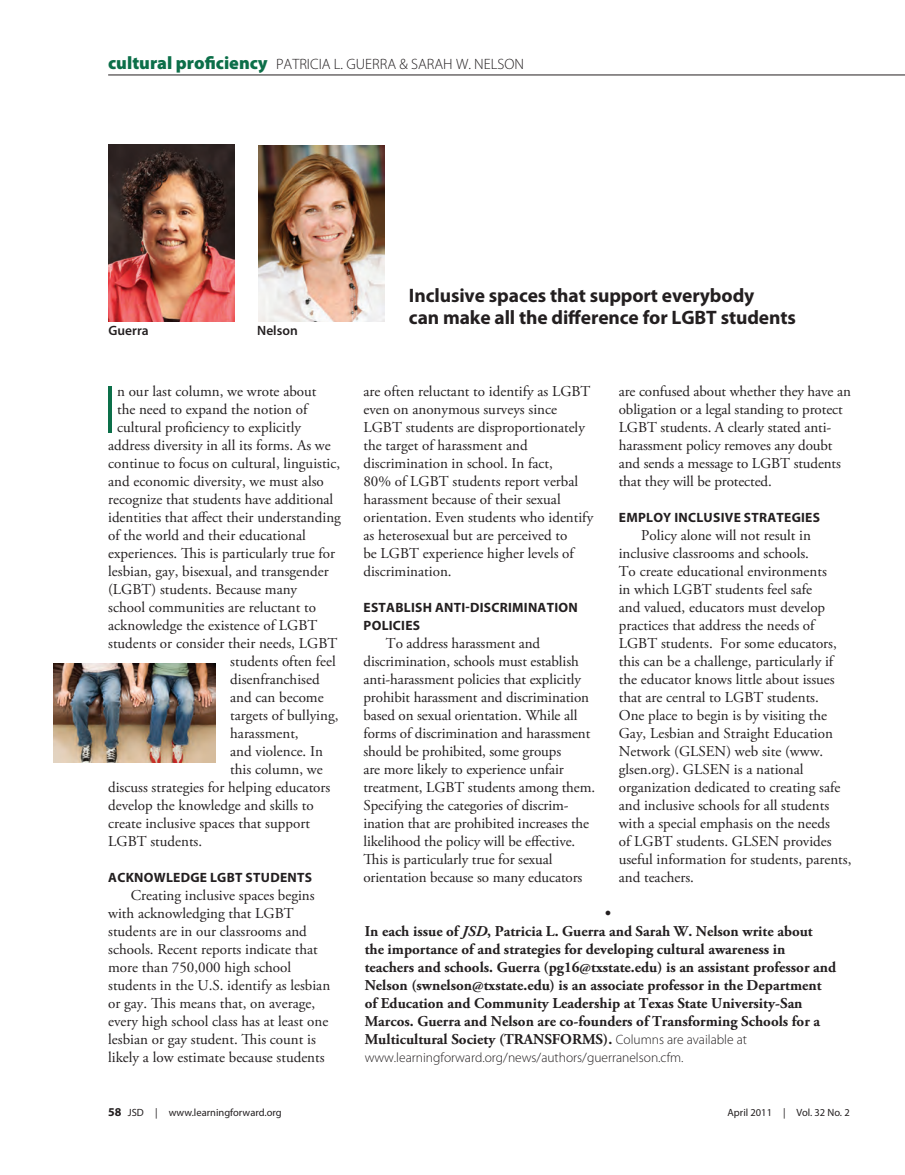
<style>
.page{position:relative;width:905px;height:1175px;background:#fff}
.page>*{position:absolute;margin:0;border:0;box-sizing:border-box;transform-origin:0 0}
.body{font:300 68.4px "Myriad Pro";color:#0c6f49}
.t1{font:700 19.5px "Myriad Pro";letter-spacing:-.005em;color:#231f20}
.body-2{font:15px/18px "Adobe Garamond Pro";color:#231f20}
.body-3{font:700 15px/18px "Adobe Garamond Pro";color:#231f20}
.t2{font:300 15px "Myriad Pro";color:#231f20}
.subhead{font:700 13.5px/18px "Myriad Pro";letter-spacing:.02em;color:#231f20}
.body-4{font:300 13.5px "Myriad Pro";color:#231f20}
.t3{font:600 13.5px "Myriad Pro";color:#231f20}
.t4{font:10.5px "Myriad Pro";color:#231f20}
.s1{font-weight:900;font-size:18px;color:#0c6f49}
.s2{font-style:italic}
.s3{font-family:"Myriad Pro";font-weight:300;font-size:13.5px}
.s4{font-weight:700;font-size:12px}
</style>
<div class="page">
<img style="left:109px;top:144px;width:126px;height:178px">
<img style="left:258px;top:146px;width:126px;height:176px">
<hr style="left:108px;top:75px;width:796px;height:1px;background:#231f20">
<img style="left:53px;top:663px;width:162px;height:99px">
<p class="t2" style="left:108px;top:56px;width:417px"><span class="s1">cultural proficiency</span> PATRICIA L. GUERRA &amp; SARAH W. NELSON</p>
<p class="t3" style="left:109px;top:322px;width:42px">Guerra</p>
<p class="t3" style="left:257px;top:323px;width:42px">Nelson</p>
<p class="body" style="left:103px;top:372px;width:16px">I</p>
<p class="body-2" style="left:117px;top:383px;width:201px">n our last column, we wrote about</p>
<p class="body-2" style="left:117px;top:401px;width:192px">the need to expand the notion of</p>
<p class="body-2" style="left:117px;top:419px;width:185px">cultural proficiency to explicitly</p>
<p class="body-2" style="left:108px;top:437px;width:224px">address diversity in all its forms. As we</p>
<p class="body-2" style="left:108px;top:455px;width:233px">continue to focus on cultural, linguistic,</p>
<p class="body-2" style="left:108px;top:473px;width:217px">and economic diversity, we must also</p>
<p class="body-2" style="left:108px;top:491px;width:227px">recognize that students have additional</p>
<p class="body-2" style="left:108px;top:509px;width:234px">identities that affect their understanding</p>
<p class="body-2" style="left:108px;top:527px;width:199px">of the world and their educational</p>
<p class="body-2" style="left:108px;top:545px;width:228px">experiences. This is particularly true for</p>
<p class="body-2" style="left:108px;top:563px;width:222px">lesbian, gay, bisexual, and transgender</p>
<p class="body-2" style="left:108px;top:581px;width:190px">(LGBT) students. Because many</p>
<p class="body-2" style="left:108px;top:599px;width:209px">school communities are reluctant to</p>
<p class="body-2" style="left:108px;top:617px;width:211px">acknowledge the existence of LGBT</p>
<p class="body-2" style="left:108px;top:635px;width:231px">students or consider their needs, LGBT</p>
<p class="body-2" style="left:230px;top:653px;width:107px">students often feel</p>
<p class="body-2" style="left:230px;top:671px;width:91px">disenfranchised</p>
<p class="body-2" style="left:230px;top:689px;width:95px">and can become</p>
<p class="body-2" style="left:230px;top:707px;width:110px">targets of bullying,</p>
<p class="body-2" style="left:230px;top:725px;width:70px">harassment,</p>
<p class="body-2" style="left:230px;top:743px;width:94px">and violence. In</p>
<p class="body-2" style="left:230px;top:761px;width:94px">this column, we</p>
<p class="body-2" style="left:108px;top:779px;width:224px">discuss strategies for helping educators</p>
<p class="body-2" style="left:108px;top:797px;width:207px">develop the knowledge and skills to</p>
<p class="body-2" style="left:108px;top:815px;width:203px">create inclusive spaces that support</p>
<p class="body-2" style="left:108px;top:833px;width:96px">LGBT students.</p>
<p class="subhead" style="left:108px;top:869px;width:205px">ACKNOWLEDGE LGBT STUDENTS</p>
<p class="body-2" style="left:108px;top:887px;width:223px;text-indent:22px">Creating inclusive spaces begins with acknowledging that LGBT students are in our classrooms and schools. Recent reports indicate that more than 750,000 high school students in the U.S. identify as lesbian or gay. This means that, on average, every high school class has at least one lesbian or gay student. This count is likely a low estimate because students</p>
<p class="t1" style="left:409px;top:284px;width:347px">Inclusive spaces that support everybody</p>
<p class="t1" style="left:409px;top:306px;width:388px">can make all the difference for LGBT students</p>
<p class="body-2" style="left:363px;top:383px;width:231px">are often reluctant to identify as LGBT even on anonymous surveys since LGBT students are disproportionately the target of harassment and discrimination in school. In fact,<br>80% of LGBT students report verbal harassment because of their sexual orientation. Even students who identify as heterosexual but are perceived to<br>be LGBT experience higher levels of discrimination.</p>
<p class="subhead" style="left:363px;top:599px;width:216px">ESTABLISH ANTI-DISCRIMINATION<br>POLICIES</p>
<p class="body-2" style="left:363px;top:635px;width:233px;text-indent:22px">To address harassment and discrimination, schools must establish anti-harassment policies that explicitly prohibit harassment and discrimination based on sexual orientation. While all forms of discrimination and harassment should be prohibited, some groups<br>are more likely to experience unfair treatment, LGBT students among them.<br>Specifying the categories of discrim&shy;ination that are prohibited increases the likelihood the policy will be effective.<br>This is particularly true for sexual orientation because so many educators</p>
<p class="body-2" style="left:618px;top:383px;width:234px">are confused about whether they have an obligation or a legal standing to protect LGBT students. A clearly stated anti&shy;harassment policy removes any doubt and sends a message to LGBT students that they will be protected.</p>
<p class="subhead" style="left:619px;top:509px;width:203px">EMPLOY INCLUSIVE STRATEGIES</p>
<p class="body-2" style="left:618px;top:527px;width:234px;text-indent:22px">Policy alone will not result in inclusive classrooms and schools.<br>To create educational environments<br>in which LGBT students feel safe<br>and valued, educators must develop practices that address the needs of LGBT students. For some educators, this can be a challenge, particularly if the educator knows little about issues that are central to LGBT students.<br>One place to begin is by visiting the Gay, Lesbian and Straight Education Network (GLSEN) web site (www. glsen.org). GLSEN is a national organization dedicated to creating safe and inclusive schools for all students with a special emphasis on the needs<br>of LGBT students. GLSEN provides useful information for students, parents, and teachers.</p>
<p class="body-3" style="left:605px;top:905px;width:7px">•</p>
<p class="body-3" style="left:365px;top:923px;width:473px">In each issue of <span class="s2">JSD</span>, Patricia L. Guerra and Sarah W. Nelson write about<br>the importance of and strategies for developing cultural awareness in teachers and schools. Guerra (pg16@txstate.edu) is an assistant professor and Nelson (swnelson@txstate.edu) is an associate professor in the Department of Education and Community Leadership at Texas State University-San Marcos. Guerra and Nelson are co-founders of Transforming Schools for a Multicultural Society (TRANSFORMS). <span class="s3">Columns are available at</span></p>
<p class="body-4" style="left:364px;top:1050px;width:320px">www.learningforward.org/news/authors/guerranelson.cfm.</p>
<p class="t4" style="left:108px;top:1107px;width:175px"><span class="s4">58</span> JSD | www.learningforward.org</p>
<p class="t4" style="left:727px;top:1107px;width:124px">April 2011 | Vol. 32 No. 2</p>
</div>
